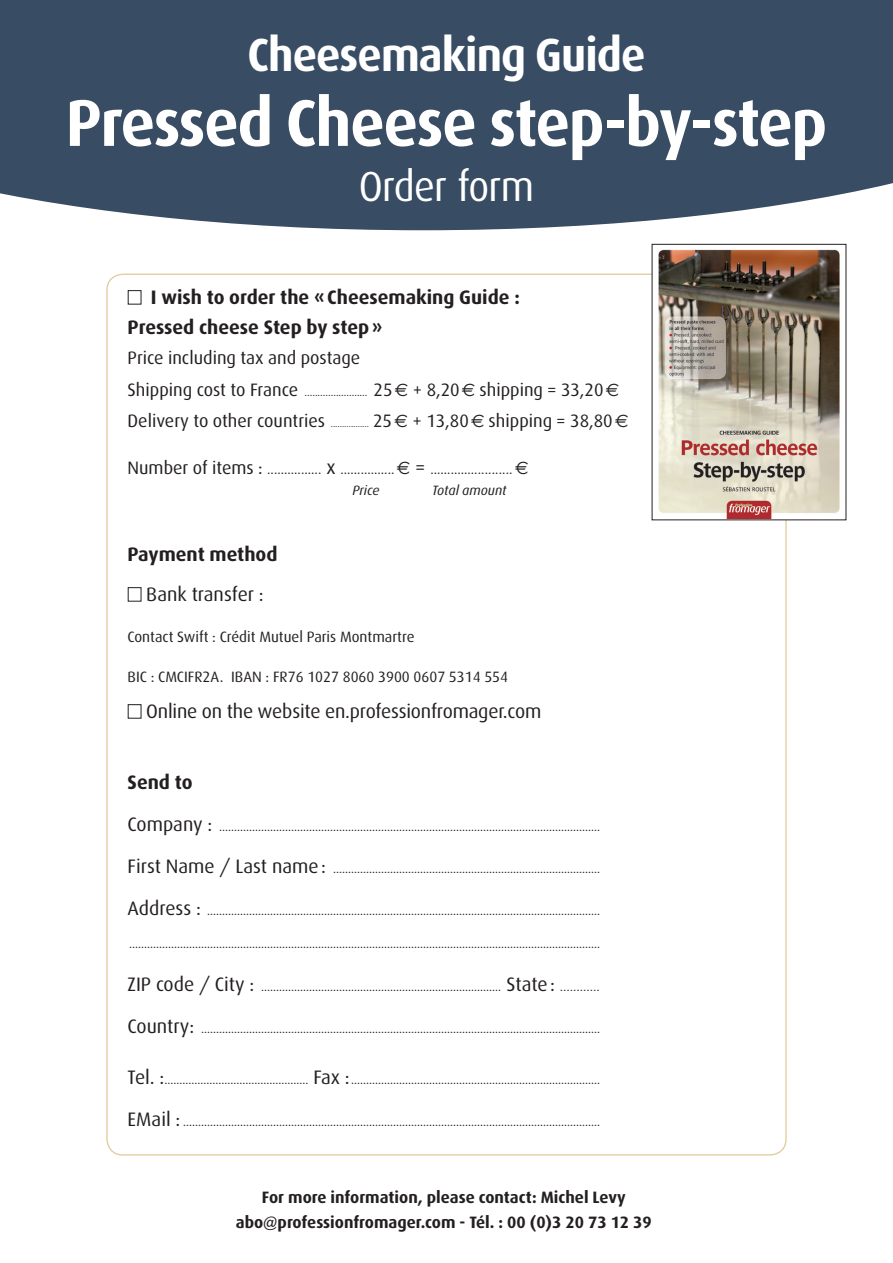
<style>
.page{position:relative;width:893px;height:1263px;background:#fff}
.page>*{position:absolute;margin:0;border:0;box-sizing:border-box;transform-origin:0 0}
.t1{font:700 66px "Dax";letter-spacing:-.02em;color:#fff;scale:.95 1}
.t2{font:700 46.5px "Dax";letter-spacing:-.02em;color:#fff;scale:.95 1}
.t3{font:42px "Dax";letter-spacing:-.02em;color:#fff;scale:.95 1}
.t4{font:700 19.5px/30px "Dax";color:#231f20}
.t5{font:19.5px "Dax";letter-spacing:-.01em;color:#231f20}
.t6{font:18px/31.5px "Dax";color:#231f20}
.t7{font:700 16.5px/25.5px "Dax";color:#231f20;text-align:center}
.t8{font:15px "Dax";color:#231f20}
.t9{font:13.5px/21px "Dax";color:#231f20}
.t10{font:italic 13.5px "Dax";color:#231f20}
.t11{font:12px "Dax";color:#231f20}
.s1{font-size:10.5px}
.s2{font-family:"Euro Sans"}
.s3{font-size:9px}
.s4{font-size:18px}
.s5{font-size:19.5px}
.s6{font-family:"Euro Sans";font-size:18px}
.s7{font-style:italic}
</style>
<div class="page">
<div style="left:0;top:0;width:893px;height:230px;background:#384d63"></div>
<div style="left:128px;top:290px;width:13px;height:14px;border:1px solid #231f20"></div>
<div style="left:128px;top:587px;width:13px;height:14px;border:1px solid #231f20"></div>
<div style="left:128px;top:704px;width:13px;height:14px;border:1px solid #231f20"></div>
<img style="left:658px;top:249px;width:182px;height:269px">
<h2 class="t2" style="left:247px;top:29px;width:421px">Cheesemaking Guide</h2>
<h1 class="t1" style="left:66px;top:86px;width:803px">Pressed Cheese step-by-step</h1>
<h3 class="t3" style="left:359px;top:164px;width:186px">Order form</h3>
<h3 class="t4" style="left:128px;top:282px;width:394px;text-indent:23px">I wish to order the «Cheesemaking Guide :<br>Pressed cheese Step by step»</h3>
<h3 class="t6" style="left:128px;top:342px;width:502px">Price including tax and postage<br>Shipping cost to France <span class="s1">........................</span> 25<span class="s2">€</span> + 8,20<span class="s2">€</span> shipping = 33,20<span class="s2">€<br></span>Delivery to other countries <span class="s3">.................</span> 25<span class="s2">€</span> + 13,80<span class="s2">€</span> shipping = 38,80<span class="s2">€</span></h3>
<p class="t9" style="left:352px;top:459px;width:178px;text-indent:-225px"><span class="s4">Number of items :</span> ................ <span class="s5">x</span> ................ <span class="s6">€</span> <span class="s5">=</span> ........................ <span class="s6">€<br></span><span class="s7">Price</span></p>
<p class="t10" style="left:432px;top:482px;width:76px">Total amount</p>
<h3 class="t4" style="left:128px;top:539px;width:151px">Payment method</h3>
<h3 class="t5" style="left:146px;top:584px;width:119px">Bank transfer :</h3>
<p class="t8" style="left:128px;top:628px;width:288px">Contact Swift : Crédit Mutuel Paris Montmartre</p>
<p class="t8" style="left:128px;top:669px;width:382px">BIC : CMCIFR2A. IBAN : FR76 1027 8060 3900 0607 5314 554</p>
<h3 class="t5" style="left:146px;top:701px;width:397px">Online on the website en.professionfromager.com</h3>
<h3 class="t4" style="left:128px;top:767px;width:66px">Send to</h3>
<p class="t11" style="left:128px;top:820px;width:474px"><span class="s5">Company :</span> ...............................................................................................................................</p>
<p class="t11" style="left:128px;top:862px;width:474px"><span class="s5">First Name / Last name:</span> .........................................................................................</p>
<p class="t11" style="left:128px;top:904px;width:474px"><span class="s5">Address :</span> ...................................................................................................................................</p>
<p class="t11" style="left:129px;top:937px;width:472px">.............................................................................................................................................................</p>
<p class="t11" style="left:128px;top:980px;width:474px"><span class="s5">ZIP code / City :</span> ................................................................................ <span class="s5">State:</span> …………</p>
<p class="t11" style="left:128px;top:1022px;width:474px"><span class="s5">Country:</span> .....................................................................................................................................</p>
<p class="t11" style="left:128px;top:1073px;width:474px"><span class="s5">Tel. :</span>................................................ <span class="s5">Fax :</span>...................................................................................</p>
<p class="t11" style="left:128px;top:1115px;width:474px"><span class="s5">EMail :</span> ...........................................................................................................................................</p>
<h3 class="t7" style="left:236px;top:1184px;width:418px">For more information, please contact: Michel Levy abo@professionfromager.com - Tél. : 00 (0)3 20 73 12 39</h3>
</div>
